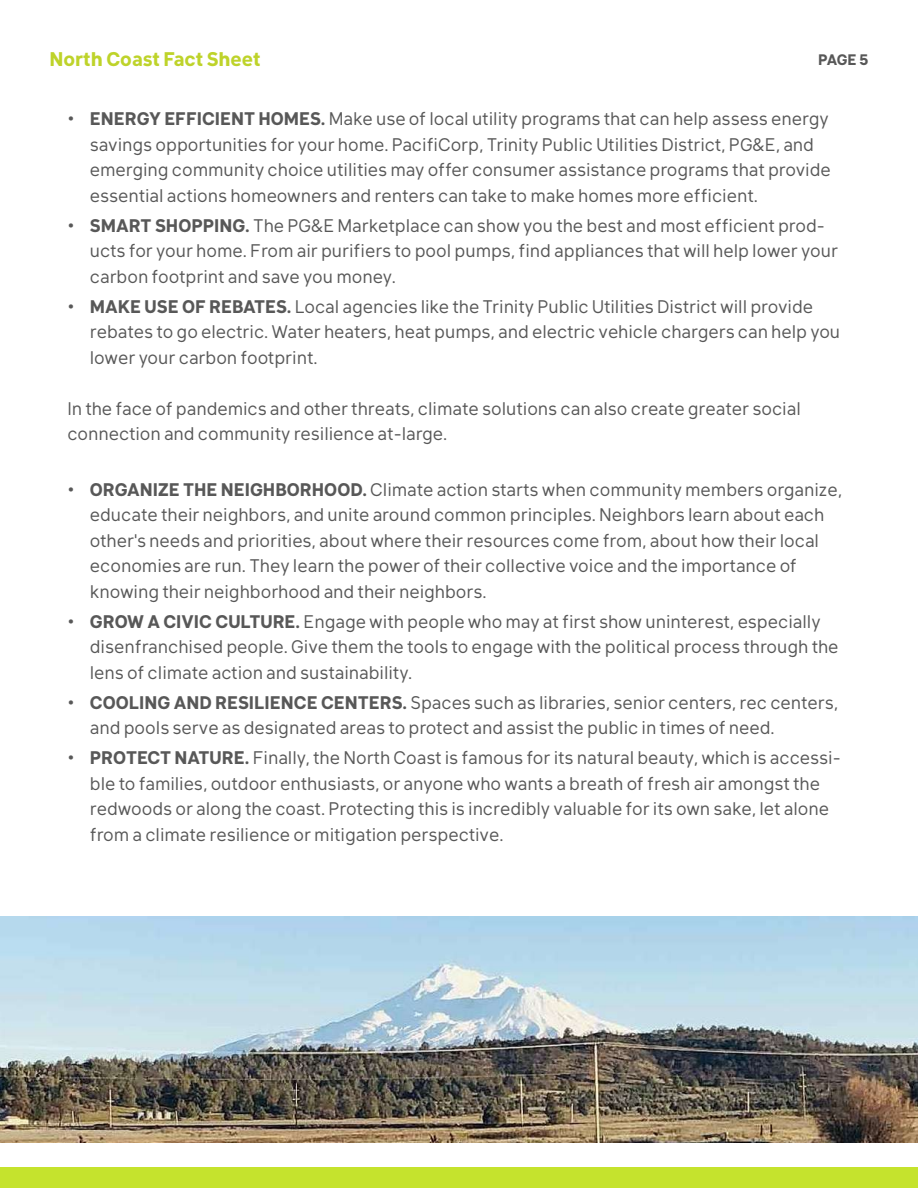
<style>
.page{position:relative;width:918px;height:1188px;background:#fff}
.page>*{position:absolute;margin:0;border:0;box-sizing:border-box;transform-origin:0 0}
.t1{font:700 19.5px "Klima";color:#bed32a}
.t2{font:18px/25.5px "Klima";color:#585858}
.t3{font:700 15px "Klima";color:#585858}
.s1{font-weight:700}
</style>
<div class="page">
<div style="left:0;top:1167px;width:918px;height:21px;background:#c5e32d"></div>
<img style="left:0;top:916px;width:918px;height:227px">
<p class="t1" style="left:50px;top:42px;width:212px">North Coast Fact Sheet</p>
<p class="t3" style="left:818px;top:47px;width:52px">PAGE 5</p>
<p class="t2" style="left:90px;top:104px;width:742px;text-indent:-22px"><span class="s1">• ENERGY EFFICIENT HOMES.</span> Make use of local utility programs that can help assess energy savings opportunities for your home. PacifiCorp, Trinity Public Utilities District, PG&amp;E, and emerging community choice utilities may offer consumer assistance programs that provide essential actions homeowners and renters can take to make homes more efficient.</p>
<p class="t2" style="left:90px;top:211px;width:750px;text-indent:-22px"><span class="s1">• SMART SHOPPING.</span> The PG&amp;E Marketplace can show you the best and most efficient prod&shy;ucts for your home. From air purifiers to pool pumps, find appliances that will help lower your carbon footprint and save you money.</p>
<p class="t2" style="left:90px;top:292px;width:752px;text-indent:-22px"><span class="s1">• MAKE USE OF REBATES.</span> Local agencies like the Trinity Public Utilities District will provide rebates to go electric. Water heaters, heat pumps, and electric vehicle chargers can help you lower your carbon footprint.</p>
<p class="t2" style="left:67px;top:394px;width:735px">In the face of pandemics and other threats, climate solutions can also create greater social connection and community resilience at-large.</p>
<p class="t2" style="left:90px;top:475px;width:754px;text-indent:-22px"><span class="s1">• ORGANIZE THE NEIGHBORHOOD.</span> Climate action starts when community members organize, educate their neighbors, and unite around common principles. Neighbors learn about each other's needs and priorities, about where their resources come from, about how their local economies are run. They learn the power of their collective voice and the importance of knowing their neighborhood and their neighbors.</p>
<p class="t2" style="left:90px;top:607px;width:750px;text-indent:-22px"><span class="s1">• GROW A CIVIC CULTURE.</span> Engage with people who may at first show uninterest, especially disenfranchised people. Give them the tools to engage with the political process through the lens of climate action and sustainability.</p>
<p class="t2" style="left:90px;top:688px;width:750px;text-indent:-22px"><span class="s1">• COOLING AND RESILIENCE CENTERS.</span> Spaces such as libraries, senior centers, rec centers, and pools serve as designated areas to protect and assist the public in times of need.</p>
<p class="t2" style="left:90px;top:743px;width:752px;text-indent:-22px"><span class="s1">• PROTECT NATURE.</span> Finally, the North Coast is famous for its natural beauty, which is accessi&shy;ble to families, outdoor enthusiasts, or anyone who wants a breath of fresh air amongst the redwoods or along the coast. Protecting this is incredibly valuable for its own sake, let alone from a climate resilience or mitigation perspective.</p>
</div>
